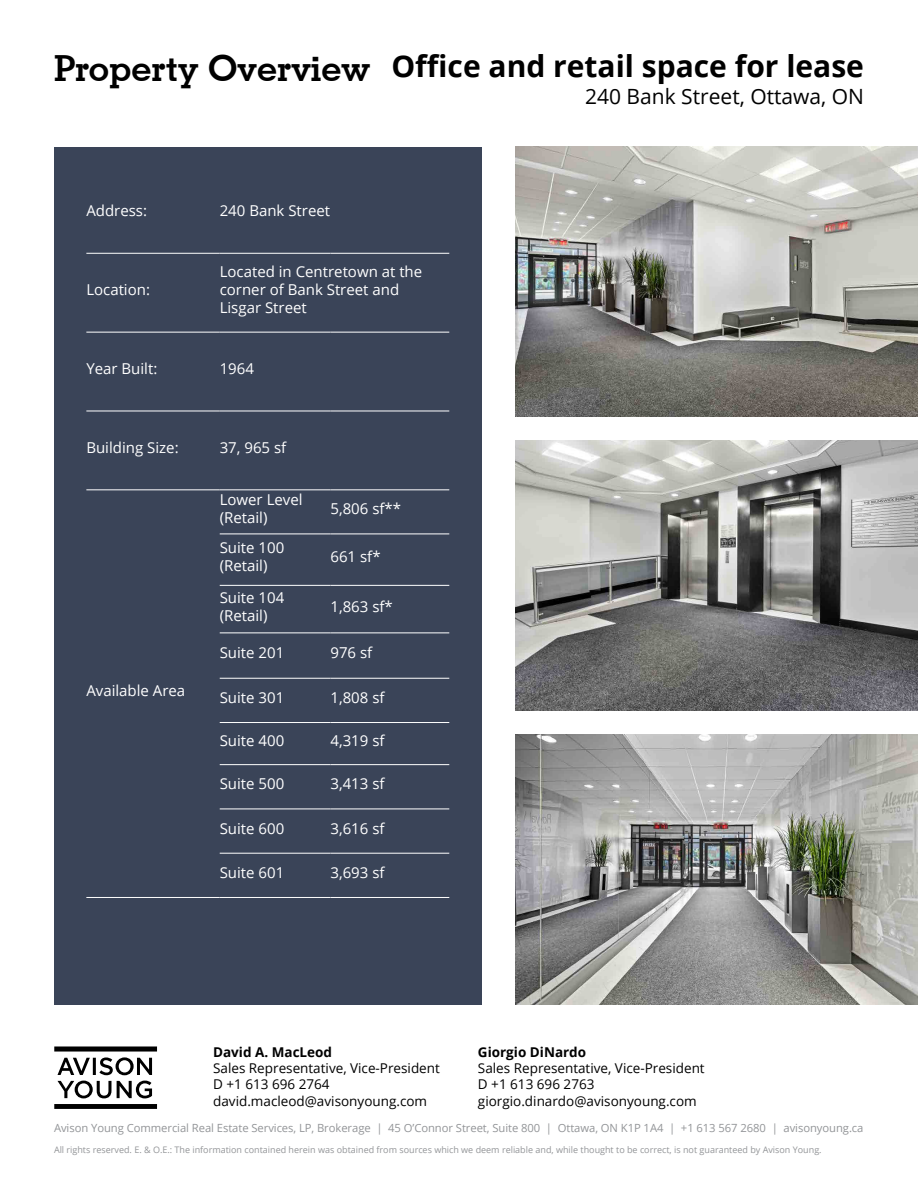
<style>
.page{position:relative;width:918px;height:1188px;background:#fff}
.page>*{position:absolute;margin:0;border:0;box-sizing:border-box;transform-origin:0 0}
.t1{font:700 36px "Geometric Slab 703 BT";color:#000}
.t2{font:700 30px "Open Sans";color:#000}
.t3{font:21px "Open Sans";color:#000}
.t4{font:15px/18px "Open Sans";color:#fff}
.t5{font:13.5px/16.2px "Open Sans";color:#000}
.t6{font:700 13.5px "Open Sans";color:#000}
.t7{font:11.25px "Open Sans";letter-spacing:-.005em;color:#939598}
.t8{font:9px "Open Sans";color:#939598}
</style>
<div class="page">
<svg style="left:54px;top:1104px;width:103px;height:5px"></svg>
<svg style="left:54px;top:1046px;width:103px;height:29px"></svg>
<svg style="left:57px;top:1081px;width:54px;height:17px"></svg>
<svg style="left:117px;top:1081px;width:35px;height:17px"></svg>
<div style="left:54px;top:147px;width:428px;height:858px;background:#3a4458"></div>
<hr style="left:86px;top:253px;width:134px;height:1px;background:#fff">
<hr style="left:220px;top:253px;width:110px;height:1px;background:#fff">
<hr style="left:330px;top:253px;width:119px;height:1px;background:#fff">
<hr style="left:86px;top:332px;width:134px;height:1px;background:#fff">
<hr style="left:220px;top:332px;width:110px;height:1px;background:#fff">
<hr style="left:330px;top:332px;width:119px;height:1px;background:#fff">
<hr style="left:86px;top:411px;width:134px;height:1px;background:#fff">
<hr style="left:220px;top:411px;width:110px;height:1px;background:#fff">
<hr style="left:330px;top:411px;width:119px;height:1px;background:#fff">
<hr style="left:86px;top:489px;width:134px;height:1px;background:#fff">
<hr style="left:220px;top:489px;width:110px;height:1px;background:#fff">
<hr style="left:330px;top:489px;width:119px;height:1px;background:#fff">
<hr style="left:220px;top:534px;width:110px;height:1px;background:#fff">
<hr style="left:330px;top:534px;width:119px;height:1px;background:#fff">
<hr style="left:220px;top:585px;width:110px;height:1px;background:#fff">
<hr style="left:330px;top:585px;width:119px;height:1px;background:#fff">
<hr style="left:220px;top:633px;width:110px;height:1px;background:#fff">
<hr style="left:330px;top:633px;width:119px;height:1px;background:#fff">
<hr style="left:220px;top:678px;width:110px;height:1px;background:#fff">
<hr style="left:330px;top:678px;width:119px;height:1px;background:#fff">
<hr style="left:220px;top:722px;width:110px;height:1px;background:#fff">
<hr style="left:330px;top:722px;width:119px;height:1px;background:#fff">
<hr style="left:220px;top:764px;width:110px;height:1px;background:#fff">
<hr style="left:330px;top:764px;width:119px;height:1px;background:#fff">
<hr style="left:220px;top:809px;width:110px;height:1px;background:#fff">
<hr style="left:330px;top:809px;width:119px;height:1px;background:#fff">
<hr style="left:220px;top:853px;width:110px;height:1px;background:#fff">
<hr style="left:330px;top:853px;width:119px;height:1px;background:#fff">
<hr style="left:86px;top:897px;width:134px;height:1px;background:#fff">
<hr style="left:220px;top:897px;width:110px;height:1px;background:#fff">
<hr style="left:330px;top:897px;width:119px;height:1px;background:#fff">
<img style="left:515px;top:441px;width:403px;height:270px">
<img style="left:515px;top:735px;width:403px;height:270px">
<img style="left:515px;top:147px;width:403px;height:270px">
<h1 class="t1" style="left:54px;top:47px;width:318px">Property Overview</h1>
<h2 class="t2" style="left:391px;top:45px;width:474px">Office and retail space for lease</h2>
<h3 class="t3" style="left:585px;top:82px;width:280px">240 Bank Street, Ottawa, ON</h3>
<p class="t4" style="left:86px;top:201px;width:62px">Address:</p>
<p class="t4" style="left:220px;top:201px;width:112px">240 Bank Street</p>
<p class="t4" style="left:86px;top:280px;width:65px">Location:</p>
<p class="t4" style="left:220px;top:262px;width:204px">Located in Centretown at the corner of Bank Street and<br>Lisgar Street</p>
<p class="t4" style="left:86px;top:359px;width:72px">Year Built:</p>
<p class="t4" style="left:220px;top:359px;width:36px">1964</p>
<p class="t4" style="left:86px;top:438px;width:94px">Building Size:</p>
<p class="t4" style="left:220px;top:438px;width:68px">37, 965 sf</p>
<p class="t4" style="left:86px;top:681px;width:100px">Available Area</p>
<p class="t4" style="left:220px;top:491px;width:84px">Lower Level (Retail)</p>
<p class="t4" style="left:330px;top:500px;width:72px">5,806 sf**</p>
<p class="t4" style="left:220px;top:538px;width:66px">Suite 100 (Retail)</p>
<p class="t4" style="left:330px;top:547px;width:52px">661 sf*</p>
<p class="t4" style="left:220px;top:588px;width:66px">Suite 104 (Retail)</p>
<p class="t4" style="left:330px;top:597px;width:64px">1,863 sf*</p>
<p class="t4" style="left:220px;top:643px;width:66px">Suite 201</p>
<p class="t4" style="left:330px;top:643px;width:43px">976 sf</p>
<p class="t4" style="left:220px;top:688px;width:66px">Suite 301</p>
<p class="t4" style="left:330px;top:688px;width:56px">1,808 sf</p>
<p class="t4" style="left:220px;top:731px;width:66px">Suite 400</p>
<p class="t4" style="left:330px;top:731px;width:56px">4,319 sf</p>
<p class="t4" style="left:220px;top:775px;width:66px">Suite 500</p>
<p class="t4" style="left:330px;top:775px;width:56px">3,413 sf</p>
<p class="t4" style="left:220px;top:819px;width:66px">Suite 600</p>
<p class="t4" style="left:330px;top:819px;width:56px">3,616 sf</p>
<p class="t4" style="left:220px;top:863px;width:66px">Suite 601</p>
<p class="t4" style="left:330px;top:863px;width:56px">3,693 sf</p>
<p class="t6" style="left:213px;top:1042px;width:121px">David A. MacLeod</p>
<p class="t5" style="left:213px;top:1060px;width:228px">Sales Representative, Vice-President<br>D +1 613 696 2764 david.macleod@avisonyoung.com</p>
<p class="t6" style="left:478px;top:1042px;width:110px">Giorgio DiNardo</p>
<p class="t5" style="left:478px;top:1060px;width:228px">Sales Representative, Vice-President<br>D +1 613 696 2763 giorgio.dinardo@avisonyoung.com</p>
<p class="t7" style="left:54px;top:1120px;width:811px">Avison Young Commercial Real Estate Services, LP, Brokerage | 45 O’Connor Street, Suite 800 | Ottawa, ON K1P 1A4 | +1 613 567 2680 | avisonyoung.ca</p>
<p class="t8" style="left:54px;top:1144px;width:769px">All rights reserved. E. &amp; O.E.: The information contained herein was obtained from sources which we deem reliable and, while thought to be correct, is not guaranteed by Avison Young.</p>
</div>
